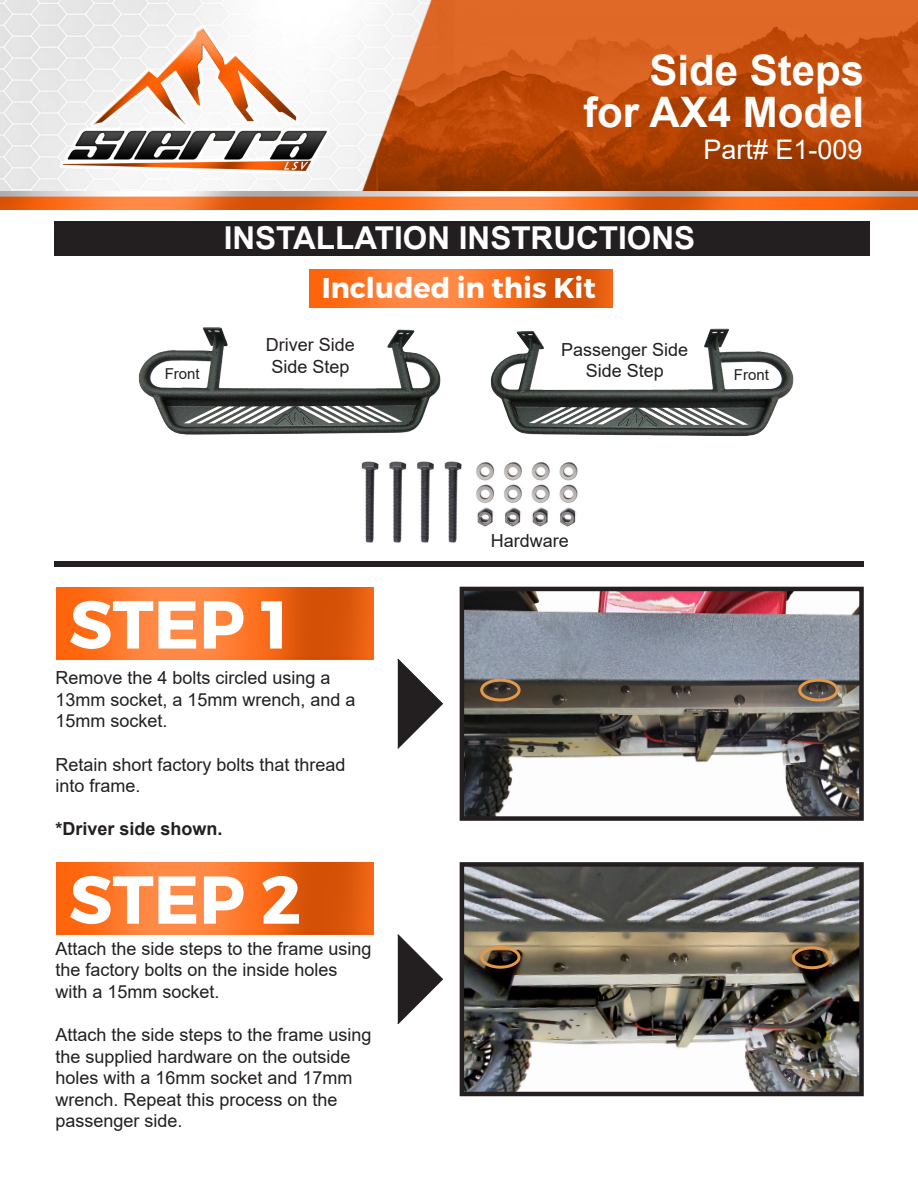
<style>
.page{position:relative;width:918px;height:1188px;background:#fff}
.page>*{position:absolute;margin:0;border:0;box-sizing:border-box;transform-origin:0 0}
.t1{font:700 67.5px "Montserrat";color:#fff}
.t2{font:700 42px "Arial";color:#fff}
.t3{font:700 31.5px "Arial";color:#fff}
.t4{font:700 28.5px "Montserrat";color:#fff}
.t5{font:27px "Arial";color:#fff}
.t6{font:18px/21.6px "Arial";color:#231f20}
.t7{font:700 18px "Arial";color:#231f20}
.t8{font:15px "Arial";color:#231f20}
</style>
<div class="page">
<img style="left:56px;top:587px;width:317px;height:73px">
<img style="left:56px;top:862px;width:317px;height:73px">
<svg style="left:397px;top:658px;width:46px;height:91px"></svg>
<svg style="left:397px;top:934px;width:46px;height:91px"></svg>
<div style="left:54px;top:221px;width:816px;height:34px;background:#231f20"></div>
<div style="left:54px;top:562px;width:810px;height:5px;background:#231f20"></div>
<img style="left:0;top:0;width:918px;height:210px">
<img style="left:309px;top:269px;width:304px;height:38px">
<img style="left:361px;top:461px;width:101px;height:82px">
<img style="left:476px;top:462px;width:102px;height:65px">
<img style="left:465px;top:592px;width:394px;height:224px">
<div style="left:460px;top:587px;width:404px;height:234px;border:4px solid #231f20"></div>
<div style="left:480px;top:679px;width:41px;height:23px;border:3px solid #e4984a;border-radius:50%"></div>
<div style="left:798px;top:679px;width:41px;height:23px;border:3px solid #e4984a;border-radius:50%"></div>
<img style="left:465px;top:867px;width:394px;height:224px">
<div style="left:460px;top:862px;width:404px;height:234px;border:4px solid #231f20"></div>
<div style="left:480px;top:946px;width:41px;height:23px;border:3px solid #e4984a;border-radius:50%"></div>
<div style="left:792px;top:946px;width:40px;height:23px;border:3px solid #e4984a;border-radius:50%"></div>
<img style="left:490px;top:328px;width:304px;height:108px">
<img style="left:138px;top:327px;width:303px;height:108px">
<p class="t2" style="left:649px;top:40px;width:216px">Side Steps</p>
<p class="t2" style="left:583px;top:82px;width:282px">for AX4 Model</p>
<p class="t5" style="left:704px;top:131px;width:161px">Part# E1-009</p>
<p class="t8" style="left:165px;top:363px;width:37px">Front</p>
<p class="t3" style="left:224px;top:216px;width:473px">INSTALLATION INSTRUCTIONS</p>
<p class="t4" style="left:322px;top:271px;width:276px">Included in this Kit</p>
<p class="t6" style="left:266px;top:334px;width:91px">Driver Side</p>
<p class="t6" style="left:271px;top:355px;width:80px">Side Step</p>
<p class="t6" style="left:561px;top:338px;width:129px">Passenger Side</p>
<p class="t6" style="left:586px;top:360px;width:80px">Side Step</p>
<p class="t8" style="left:734px;top:364px;width:37px">Front</p>
<p class="t6" style="left:491px;top:530px;width:80px">Hardware</p>
<p class="t1" style="left:69px;top:583px;width:221px">STEP 1</p>
<p class="t6" style="left:55px;top:667px;width:302px">Remove the 4 bolts circled using a<br>13mm socket, a 15mm wrench, and a<br>15mm socket.</p>
<p class="t6" style="left:55px;top:753px;width:292px">Retain short factory bolts that thread into frame.</p>
<p class="t7" style="left:55px;top:816px;width:169px">*Driver side shown.</p>
<p class="t1" style="left:69px;top:858px;width:234px">STEP 2</p>
<p class="t6" style="left:55px;top:937px;width:318px">Attach the side steps to the frame using the factory bolts on the inside holes with a 15mm socket.</p>
<p class="t6" style="left:55px;top:1024px;width:318px">Attach the side steps to the frame using the supplied hardware on the outside holes with a 16mm socket and 17mm wrench. Repeat this process on the passenger side.</p>
</div>
